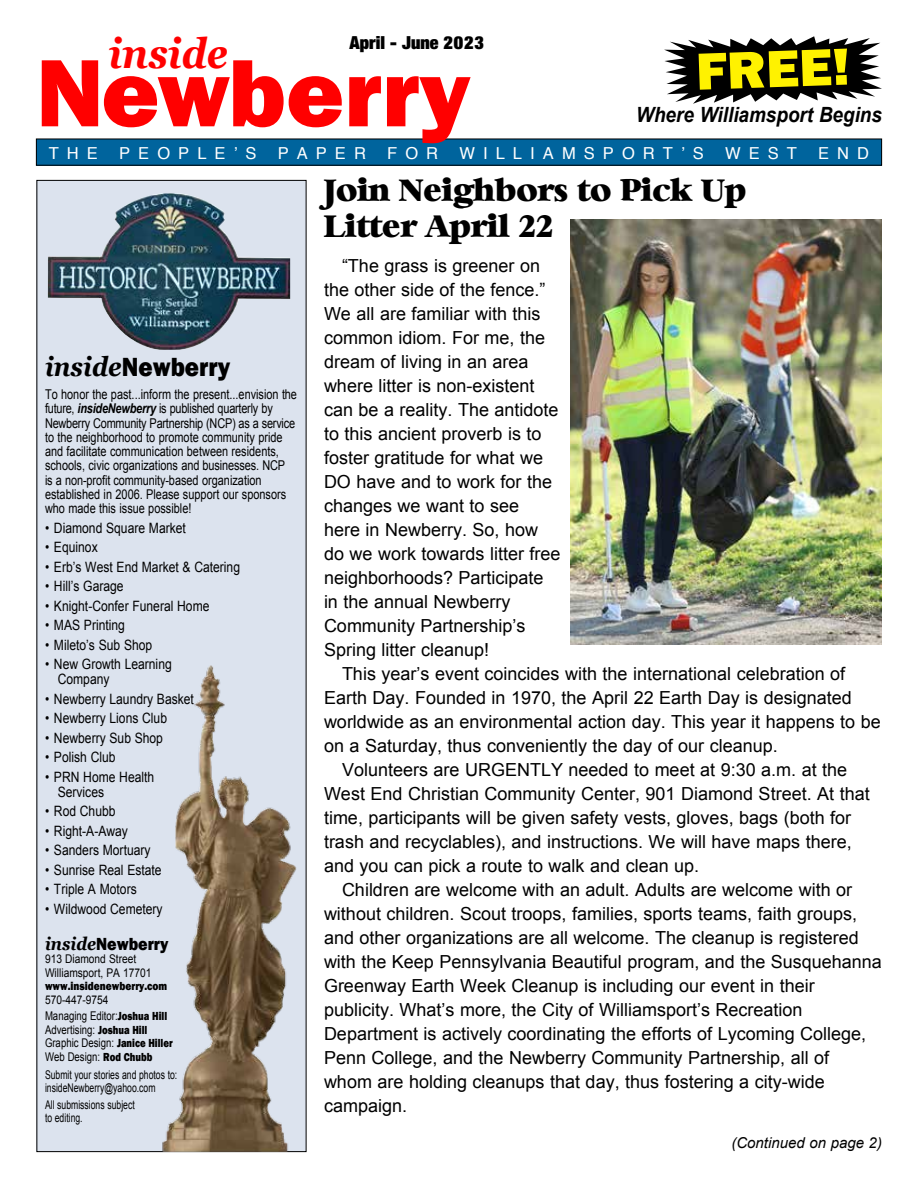
<style>
.page{position:relative;width:918px;height:1188px;background:#fff}
.page>*{position:absolute;margin:0;border:0;box-sizing:border-box;transform-origin:0 0}
.t1{font:800 99px "Franklin Gothic";color:#f00}
.t2{font:800 54px "Franklin Gothic";color:#fff200;scale:1.05 1}
.t3{font:italic 700 42px "Georgia";color:#f00;scale:.9 1}
.t4{font:30px/36px "Bianca";color:#000;scale:.95 1}
.t5{font:800 27px "Franklin Gothic";color:#000;scale:.9 1}
.t6{font:italic 700 21px "Arial";color:#000;scale:.9 1}
.t7{font:18px/24px "Arial";color:#000}
.t8{font:800 18px "Franklin Gothic";color:#000;scale:.9 1}
.t9{font:900 condensed 18px "Helvetica Neue LT Pro";color:#000}
.t10{font:16.5px "Helvetica";letter-spacing:.49em;color:#fff}
.t11{font:italic 15px "Arial";color:#000}
.t12{font:14.25px/15px "Arial";color:#000;scale:.85 1}
.t13{font:13.5px/14.2px "Arial";color:#000;scale:.81 1}
.t14{font:12px/13.5px "Arial";color:#000;scale:.72 1}
.t15{font:12px/13.5px "Arial";color:#000;scale:.85 1}
.t16{font:12px/13.5px "Arial";color:#000;scale:.8 1}
.t17{font:800 12px "Franklin Gothic";color:#000;scale:.85 1}
.s1{font-family:"Georgia";font-weight:700;font-style:italic}
.s2{font-weight:700;font-style:italic}
.s3{font-family:"Franklin Gothic";font-weight:800}
</style>
<div class="page">
<div style="left:37px;top:180px;width:269px;height:972px;background:#dce3ee"></div>
<img style="left:158px;top:665px;width:138px;height:487px">
<img style="left:48px;top:194px;width:242px;height:156px">
<div style="left:36px;top:139px;width:846px;height:26px;background:#00649d"></div>
<div style="left:36px;top:139px;width:846px;height:27px;border:1px solid #000"></div>
<svg style="left:664px;top:36px;width:218px;height:68px"></svg>
<img style="left:570px;top:220px;width:312px;height:424px">
<p class="t9" style="left:350px;top:30px;width:136px">April - June 2023</p>
<h3 class="t3" style="left:108px;top:22px;width:134px">inside</h3>
<h1 class="t1" style="left:36px;top:29px;width:436px">Newberry</h1>
<h2 class="t2" style="left:695px;top:37px;width:148px;rotate:-2deg">FREE!</h2>
<p class="t6" style="left:636px;top:101px;width:275px">Where Williamsport Begins</p>
<p class="t10" style="left:49px;top:140px;width:51px">THE</p>
<p class="t10" style="left:119px;top:140px;width:139px">PEOPLE’S</p>
<p class="t10" style="left:278px;top:140px;width:90px">PAPER</p>
<p class="t10" style="left:387px;top:140px;width:53px">FOR</p>
<p class="t10" style="left:459px;top:140px;width:246px">WILLIAMSPORT’S</p>
<p class="t10" style="left:725px;top:140px;width:73px">WEST</p>
<p class="t10" style="left:818px;top:140px;width:53px">END</p>
<h3 class="t5" style="left:45px;top:349px;width:207px"><span class="s1">inside</span>Newberry</h3>
<p class="t13" style="left:45px;top:387px;width:312px">To honor the past...inform the present...envision the future, <span class="s2">insideNewberry</span> is published quarterly by Newberry Community Partnership (NCP) as a service to the neighborhood to promote community pride and facilitate communication between residents, schools, civic organizations and businesses. NCP<br>is a non-profit community-based organization established in 2006. Please support our sponsors who made this issue possible!</p>
<p class="t12" style="left:45px;top:520px;width:167px">• Diamond Square Market</p>
<p class="t12" style="left:45px;top:540px;width:64px">• Equinox</p>
<p class="t12" style="left:45px;top:559px;width:231px">• Erb’s West End Market &amp; Catering</p>
<p class="t12" style="left:45px;top:579px;width:94px">• Hill’s Garage</p>
<p class="t12" style="left:45px;top:598px;width:195px">• Knight-Confer Funeral Home</p>
<p class="t12" style="left:45px;top:618px;width:96px">• MAS Printing</p>
<p class="t12" style="left:45px;top:637px;width:128px">• Mileto’s Sub Shop</p>
<p class="t12" style="left:58px;top:657px;width:136px;text-indent:-13px">• New Growth Learning<br>Company</p>
<p class="t12" style="left:45px;top:691px;width:177px">• Newberry Laundry Basket</p>
<p class="t12" style="left:45px;top:711px;width:145px">• Newberry Lions Club</p>
<p class="t12" style="left:45px;top:730px;width:140px">• Newberry Sub Shop</p>
<p class="t12" style="left:45px;top:750px;width:85px">• Polish Club</p>
<p class="t12" style="left:58px;top:769px;width:115px;text-indent:-13px">• PRN Home Health<br>Services</p>
<p class="t12" style="left:45px;top:804px;width:85px">• Rod Chubb</p>
<p class="t12" style="left:45px;top:823px;width:99px">• Right-A-Away</p>
<p class="t12" style="left:45px;top:843px;width:126px">• Sanders Mortuary</p>
<p class="t12" style="left:45px;top:862px;width:139px">• Sunrise Real Estate</p>
<p class="t12" style="left:45px;top:882px;width:109px">• Triple A Motors</p>
<p class="t12" style="left:45px;top:901px;width:140px">• Wildwood Cemetery</p>
<p class="t8" style="left:45px;top:932px;width:139px"><span class="s1">inside</span>Newberry</p>
<p class="t15" style="left:45px;top:952px;width:127px">913 Diamond Street<br>Williamsport, PA 17701</p>
<p class="t17" style="left:45px;top:978px;width:145px">www.insidenewberry.com</p>
<p class="t15" style="left:45px;top:991px;width:145px;line-height:16.5px">570-447-9754<br>Managing Editor:<span class="s3">Joshua Hill</span></p>
<p class="t16" style="left:45px;top:1023px;width:161px">Advertising: <span class="s3">Joshua Hill<br></span>Graphic Design: <span class="s3">Janice Hiller<br></span>Web Design: <span class="s3">Rod Chubb</span></p>
<p class="t14" style="left:45px;top:1068px;width:185px">Submit your stories and photos to: insideNewberry@yahoo.com</p>
<p class="t14" style="left:45px;top:1098px;width:126px">All submissions subject to editing.</p>
<h3 class="t4" style="left:324px;top:175px;width:446px">Join Neighbors to Pick Up<br>Litter April 22</h3>
<p class="t7" style="left:324px;top:254px;width:238px;text-indent:18px">“The grass is greener on the other side of the fence.”<br>We all are familiar with this common idiom. For me, the dream of living in an area where litter is non-existent can be a reality. The antidote to this ancient proverb is to foster gratitude for what we<br>DO have and to work for the changes we want to see<br>here in Newberry. So, how do we work towards litter free neighborhoods? Participate in the annual Newberry<br>Community Partnership’s<br>Spring litter cleanup!</p>
<p class="t7" style="left:342px;top:662px;width:505px">This year’s event coincides with the international celebration of</p>
<p class="t7" style="left:324px;top:686px;width:529px">Earth Day. Founded in 1970, the April 22 Earth Day is designated</p>
<p class="t7" style="left:324px;top:710px;width:558px">worldwide as an environmental action day. This year it happens to be</p>
<p class="t7" style="left:324px;top:734px;width:455px">on a Saturday, thus conveniently the day of our cleanup.</p>
<p class="t7" style="left:342px;top:758px;width:507px">Volunteers are URGENTLY needed to meet at 9:30 a.m. at the</p>
<p class="t7" style="left:324px;top:782px;width:547px">West End Christian Community Center, 901 Diamond Street. At that</p>
<p class="t7" style="left:324px;top:806px;width:529px">time, participants will be given safety vests, gloves, bags (both for</p>
<p class="t7" style="left:324px;top:830px;width:529px">trash and recyclables), and instructions. We will have maps there,</p>
<p class="t7" style="left:324px;top:854px;width:377px">and you can pick a route to walk and clean up.</p>
<p class="t7" style="left:342px;top:878px;width:512px">Children are welcome with an adult. Adults are welcome with or</p>
<p class="t7" style="left:324px;top:902px;width:535px">without children. Scout troops, families, sports teams, faith groups,</p>
<p class="t7" style="left:324px;top:926px;width:536px">and other organizations are all welcome. The cleanup is registered</p>
<p class="t7" style="left:324px;top:950px;width:559px">with the Keep Pennsylvania Beautiful program, and the Susquehanna</p>
<p class="t7" style="left:324px;top:974px;width:492px">Greenway Earth Week Cleanup is including our event in their</p>
<p class="t7" style="left:324px;top:998px;width:480px">publicity. What’s more, the City of Williamsport’s Recreation</p>
<p class="t7" style="left:324px;top:1022px;width:544px">Department is actively coordinating the efforts of Lycoming College,</p>
<p class="t7" style="left:324px;top:1046px;width:507px">Penn College, and the Newberry Community Partnership, all of</p>
<p class="t7" style="left:324px;top:1070px;width:502px">whom are holding cleanups that day, thus fostering a city-wide</p>
<p class="t7" style="left:324px;top:1094px;width:85px">campaign.</p>
<p class="t11" style="left:731px;top:1133px;width:152px">(Continued on page 2)</p>
</div>
